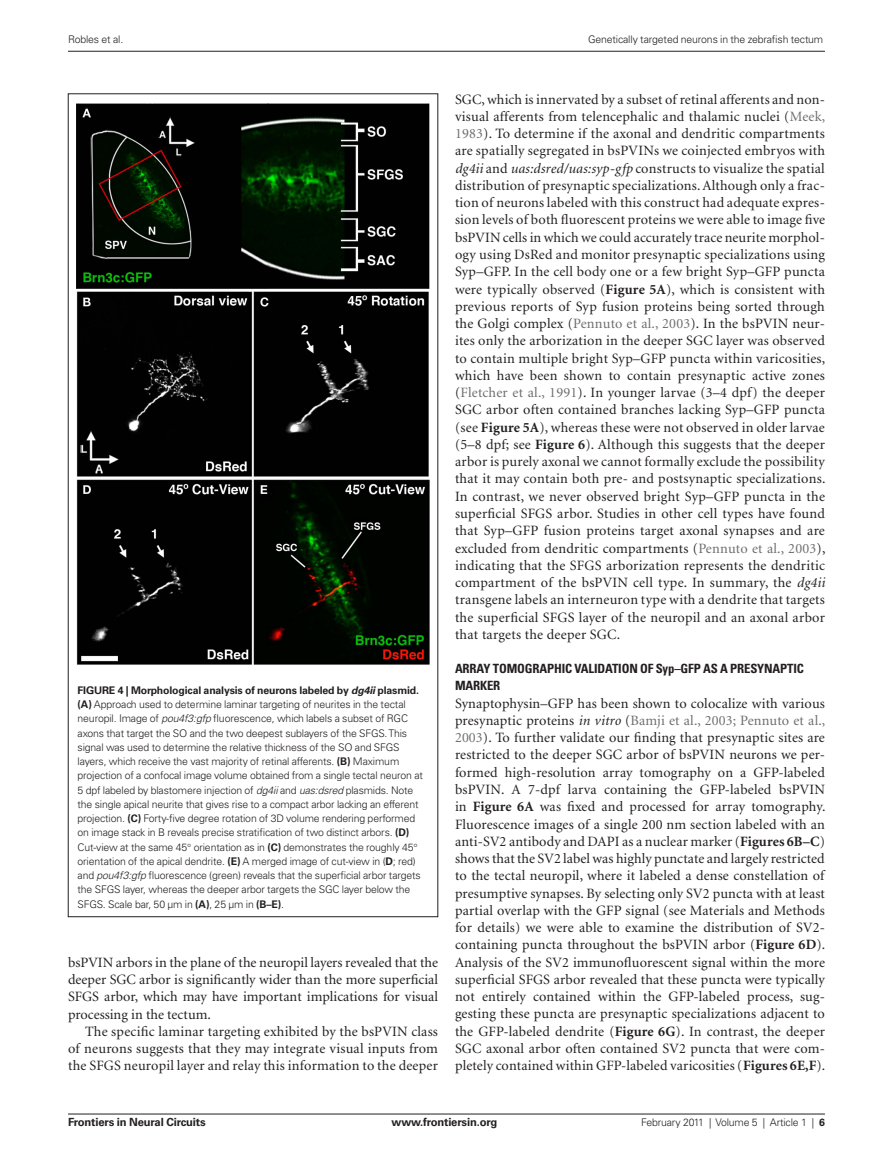
<style>
.page{position:relative;width:893px;height:1170px;background:#fff}
.page>*{position:absolute;margin:0;border:0;box-sizing:border-box;transform-origin:0 0}
.t1{font:14.25px/17.2px "Minion";letter-spacing:.01em;color:#231f20;text-align:justify}
.t2{font:700 condensed 12.75px/17.2px "Univers";letter-spacing:-.01em;color:#231f20}
.t3{font:700 11.25px "Univers";letter-spacing:-.015em;color:#231f20}
.t4{font:300 10.5px/14.2px "Univers";letter-spacing:-.015em;color:#231f20}
.s1{font-weight:700}
.s2{font-weight:700;font-style:italic}
.s3{font-style:italic}
.s4{color:#6c6d70}
</style>
<div class="page">
<img style="left:77px;top:103px;width:352px;height:561px">
<hr style="left:68px;top:1113px;width:757px;height:1px;background:#231f20">
<hr style="left:68px;top:51px;width:757px;height:1px;background:#231f20">
<p class="t4" style="left:68px;top:32px;width:57px">Robles et al.</p>
<p class="t4" style="left:588px;top:32px;width:237px">Genetically targeted neurons in the zebrafish tectum</p>
<p class="t4" style="left:78px;top:683px;width:347px"><span class="s1">Fig ure 4 | Morphological analysis of neurons labeled by</span> <span class="s2">dg4ii</span> <span class="s1">plasmid. (A)</span> Approach used to determine laminar targeting of neurites in the tectal neuropil. Image of <span class="s3">pou4f3:gfp</span> fluorescence, which labels a subset of RGC axons that target the SO and the two deepest sublayers of the SFGS. This signal was used to determine the relative thickness of the SO and SFGS layers, which receive the vast majority of retinal afferents. <span class="s1">(B)</span> Maximum projection of a confocal image volume obtained from a single tectal neuron at 5 dpf labeled by blastomere injection of <span class="s3">dg4ii</span> and <span class="s3">uas:dsred</span> plasmids. Note the single apical neurite that gives rise to a compact arbor lacking an efferent projection. <span class="s1">(C)</span> Forty-five degree rotation of 3D volume rendering performed on image stack in B reveals precise stratification of two distinct arbors. <span class="s1">(D)<br></span>Cut-view at the same 45 orientation as in <span class="s1">(C)</span> demonstrates the roughly 45 orientation of the apical dendrite. <span class="s1">(E)</span> A merged image of cut-view in (<span class="s1">D</span>; red) and <span class="s3">pou4f3:gfp</span> fluorescence (green) reveals that the superficial arbor targets the SFGS layer, whereas the deeper arbor targets the SGC layer below the SFGS. Scale bar, 50 μm in <span class="s1">(A)</span>, 25 μm in <span class="s1">(B–E)</span>.</p>
<p class="t1" style="left:68px;top:953px;width:371px">bsPVIN arbors in the plane of the neuropil layers revealed that the deeper SGC arbor is significantly wider than the more superficial SFGS arbor, which may have important implications for visual processing in the tectum.</p>
<p class="t1" style="left:68px;top:1022px;width:371px;text-indent:17px">The specific laminar targeting exhibited by the bsPVIN class of neurons suggests that they may integrate visual inputs from the SFGS neuropil layer and relay this information to the deeper</p>
<p class="t1" style="left:455px;top:91px;width:372px">SGC, which is innervated by a subset of retinal afferents and non&shy;visual afferents from telencephalic and thalamic nuclei (<span class="s4">Meek, 1983</span>). To determine if the axonal and dendritic compartments are spatially segregated in bsPVINs we coinjected embryos with <span class="s3">dg4ii</span> and <span class="s3">uas:dsred/uas:syp-gfp</span> constructs to visualize the spatial distribution of presynaptic specializations. Although only a frac&shy;tion of neurons labeled with this construct had adequate expres&shy;sion levels of both fluorescent proteins we were able to image five bsPVIN cells in which we could accurately trace neurite morphol&shy;ogy using DsRed and monitor presynaptic specializations using Syp–GFP. In the cell body one or a few bright Syp–GFP puncta were typically observed (<span class="s1">Figure 5A</span>), which is consistent with previous reports of Syp fusion proteins being sorted through the Golgi complex (<span class="s4">Pennuto et al., 2003</span>). In the bsPVIN neur&shy;ites only the arborization in the deeper SGC layer was observed to contain multiple bright Syp–GFP puncta within varicosities, which have been shown to contain presynaptic active zones (<span class="s4">Fletcher et al., 1991</span>). In younger larvae (3–4 dpf) the deeper SGC arbor often contained branches lacking Syp–GFP puncta (see <span class="s1">Figure 5A</span>), whereas these were not observed in older larvae (5–8 dpf; see <span class="s1">Figure 6</span>). Although this suggests that the deeper arbor is purely axonal we cannot formally exclude the possibility that it may contain both pre- and postsynaptic specializations.<br>In contrast, we never observed bright Syp–GFP puncta in the superficial SFGS arbor. Studies in other cell types have found that Syp–GFP fusion proteins target axonal synapses and are excluded from dendritic compartments (<span class="s4">Pennuto et al., 2003</span>), indicating that the SFGS arborization represents the dendritic compartment of the bsPVIN cell type. In summary, the <span class="s3">dg4ii </span>transgene labels an interneuron type with a dendrite that targets the superficial SFGS layer of the neuropil and an axonal arbor that targets the deeper SGC.</p>
<p class="t2" style="left:455px;top:660px;width:350px">ARRAY TOMOGRAPHIC VALIDATION OF SYP–GFP AS A PRESYNAPTIC<br>MARKER</p>
<p class="t1" style="left:455px;top:695px;width:372px">Synaptophysin–GFP has been shown to colocalize with various presynaptic proteins <span class="s3">in vitro</span> (<span class="s4">Bamji et al., 2003; Pennuto et al., 2003</span>). To further validate our finding that presynaptic sites are restricted to the deeper SGC arbor of bsPVIN neurons we per&shy;formed high-resolution array tomography on a GFP-labeled bsPVIN. A 7-dpf larva containing the GFP-labeled bsPVIN in <span class="s1">Figure 6A</span> was fixed and processed for array tomography.<br>Fluorescence images of a single 200 nm section labeled with an anti-SV2 antibody and DAPI as a nuclear marker (<span class="s1">Figures 6B–C</span>) shows that the SV2 label was highly punctate and largely restricted to the tectal neuropil, where it labeled a dense constellation of presumptive synapses. By selecting only SV2 puncta with at least partial overlap with the GFP signal (see Materials and Methods for details) we were able to examine the distribution of SV2- containing puncta throughout the bsPVIN arbor (<span class="s1">Figure 6D</span>).<br>Analysis of the SV2 immunofluorescent signal within the more superficial SFGS arbor revealed that these puncta were typically not entirely contained within the GFP-labeled process, sug&shy;gesting these puncta are presynaptic specializations adjacent to the GFP-labeled dendrite (<span class="s1">Figure 6G</span>). In contrast, the deeper SGC axonal arbor often contained SV2 puncta that were com&shy;pletely contained within GFP-labeled varicosities (<span class="s1">Figures 6E,F</span>).</p>
<p class="t3" style="left:68px;top:1115px;width:139px">Frontiers in Neural Circuits</p>
<p class="t3" style="left:392px;top:1115px;width:107px">www.frontiersin.org</p>
<p class="t4" style="left:641px;top:1115px;width:185px">February 2011 | Volume 5 | Article 1 | <span class="s1">6</span></p>
</div>
